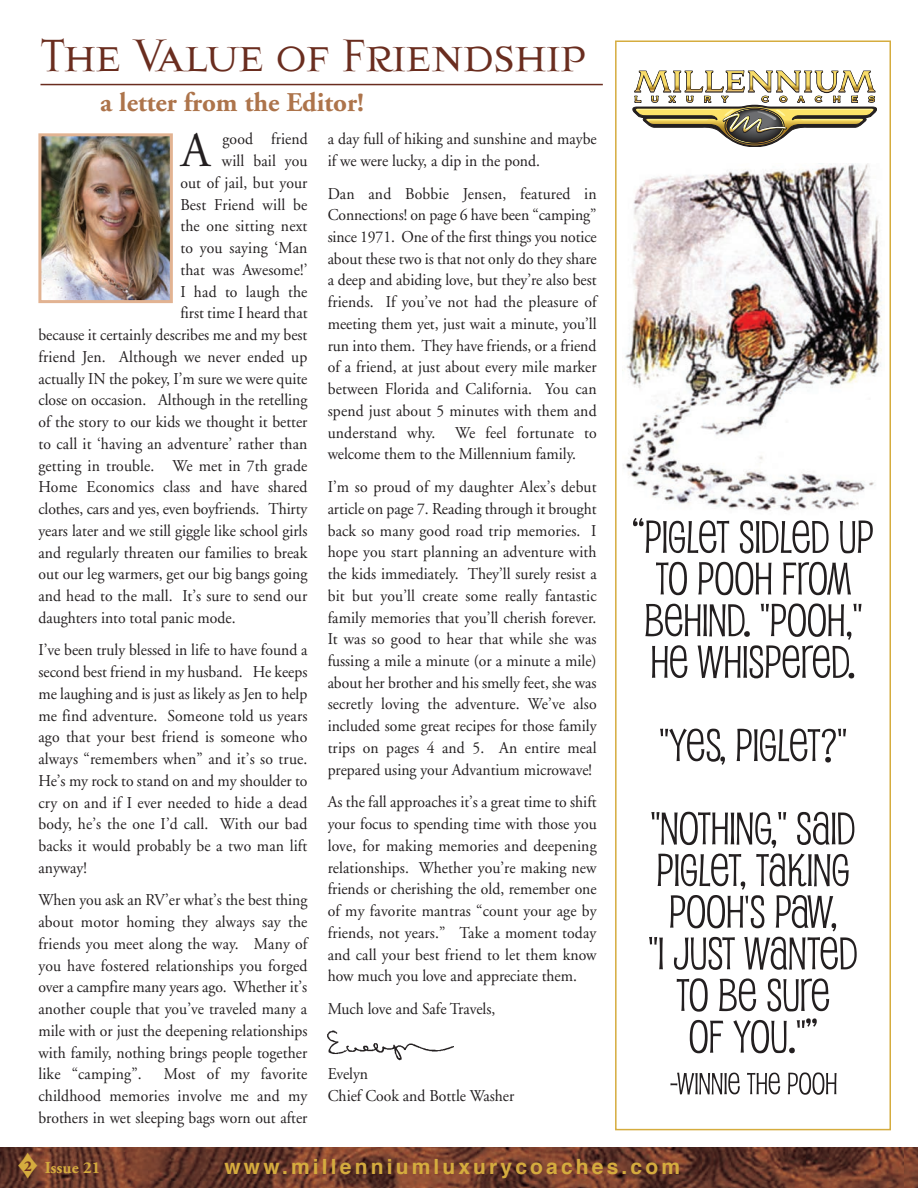
<style>
.page{position:relative;width:918px;height:1188px;background:#fff}
.page>*{position:absolute;margin:0;border:0;box-sizing:border-box;transform-origin:0 0}
.t1{font:49.5px "Kartago";letter-spacing:-.05em;color:#6a2d1f}
.t2{font:49.2px "Adobe Garamond";color:#231f20;scale:.95 1}
.t3{font:700 27px "Adobe Garamond";color:#ad744b}
.t4{font:700 21px "Helvetica";letter-spacing:.15em;color:#d5ac3e}
.t5{font:700 16.65px "Adobe Garamond";color:#d5ac3e}
.t6{font:16.5px/21.8px "Adobe Garamond";color:#231f20;text-align:justify;scale:.95 1}
.s1{font-size:15px;color:#6a2d1f}
</style>
<div class="page">
<div style="left:615px;top:40px;width:276px;height:1090px;border:2px solid #d5ac3e"></div>
<img style="left:0;top:1147px;width:904px;height:41px">
<hr style="left:40px;top:84px;width:563px;height:1px;background:#6a2d1f">
<svg style="left:633px;top:70px;width:244px;height:77px"></svg>
<img style="left:42px;top:137px;width:127px;height:162px">
<div style="left:38px;top:133px;width:135px;height:170px;border:3px solid #e2b392"></div>
<img style="left:327px;top:1030px;width:126px;height:31px">
<img style="left:623px;top:164px;width:259px;height:347px">
<svg style="left:670px;top:1072px;width:167px;height:23px"></svg>
<svg style="left:690px;top:1018px;width:127px;height:35px"></svg>
<svg style="left:677px;top:978px;width:152px;height:34px"></svg>
<svg style="left:649px;top:937px;width:208px;height:33px"></svg>
<svg style="left:651px;top:812px;width:203px;height:119px"></svg>
<svg style="left:660px;top:729px;width:186px;height:36px"></svg>
<svg style="left:645px;top:603px;width:216px;height:75px"></svg>
<svg style="left:656px;top:562px;width:195px;height:33px"></svg>
<svg style="left:633px;top:518px;width:240px;height:35px"></svg>
<img style="left:904px;top:1147px;width:14px;height:41px">
<svg style="left:19px;top:1153px;width:19px;height:26px"></svg>
<h1 class="t1" style="left:40px;top:27px;width:548px">The Value of Friendship</h1>
<h3 class="t3" style="left:100px;top:92px;width:265px">a letter from the Editor!</h3>
<h2 class="t2" style="left:181px;top:131px;width:32px">A</h2>
<p class="t6" style="left:222px;top:130px;width:91px">good friend</p>
<p class="t6" style="left:328px;top:130px;width:285px">a day full of hiking and sunshine and maybe if we were lucky, a dip in the pond.</p>
<p class="t6" style="left:328px;top:184px;width:285px">Dan and Bobbie Jensen, featured in Connections! on page 6 have been “camping” since 1971. One of the first things you notice about these two is that not only do they share a deep and abiding love, but they’re also best friends. If you’ve not had the pleasure of meeting them yet, just wait a minute, you’ll run into them. They have friends, or a friend of a friend, at just about every mile marker between Florida and California. You can spend just about 5 minutes with them and understand why. We feel fortunate to welcome them to the Millennium family.</p>
<p class="t6" style="left:328px;top:477px;width:285px">I’m so proud of my daughter Alex’s debut article on page 7. Reading through it brought back so many good road trip memories. I hope you start planning an adventure with the kids immediately. They’ll surely resist a bit but you’ll create some really fantastic family memories that you’ll cherish forever.<br>It was so good to hear that while she was fussing a mile a minute (or a minute a mile) about her brother and his smelly feet, she was secretly loving the adventure. We’ve also included some great recipes for those family trips on pages 4 and 5. An entire meal prepared using your Advantium microwave!</p>
<p class="t6" style="left:328px;top:793px;width:285px">As the fall approaches it’s a great time to shift your focus to spending time with those you love, for making memories and deepening relationships. Whether you’re making new friends or cherishing the old, remember one of my favorite mantras “count your age by friends, not years.” Take a moment today and call your best friend to let them know how much you love and appreciate them.</p>
<p class="t6" style="left:328px;top:999px;width:178px">Much love and Safe Travels,</p>
<p class="t6" style="left:222px;top:151px;width:92px">will bail you</p>
<p class="t6" style="left:180px;top:173px;width:135px">out of jail, but your</p>
<p class="t6" style="left:180px;top:195px;width:135px">Best Friend will be</p>
<p class="t6" style="left:180px;top:217px;width:135px">the one sitting next</p>
<p class="t6" style="left:180px;top:238px;width:135px">to you saying ‘Man</p>
<p class="t6" style="left:180px;top:260px;width:135px">that was Awesome!’</p>
<p class="t6" style="left:180px;top:282px;width:135px">I had to laugh the</p>
<p class="t6" style="left:180px;top:304px;width:135px">first time I heard that</p>
<p class="t6" style="left:38px;top:325px;width:285px">because it certainly describes me and my best</p>
<p class="t6" style="left:38px;top:347px;width:285px">friend Jen. Although we never ended up</p>
<p class="t6" style="left:38px;top:369px;width:285px">actually IN the pokey, I’m sure we were quite</p>
<p class="t6" style="left:38px;top:391px;width:285px">close on occasion. Although in the retelling</p>
<p class="t6" style="left:38px;top:412px;width:285px">of the story to our kids we thought it better</p>
<p class="t6" style="left:38px;top:434px;width:285px">to call it ‘having an adventure’ rather than</p>
<p class="t6" style="left:38px;top:456px;width:285px">getting in trouble. We met in 7th grade</p>
<p class="t6" style="left:38px;top:478px;width:285px">Home Economics class and have shared</p>
<p class="t6" style="left:38px;top:499px;width:285px">clothes, cars and yes, even boyfriends. Thirty</p>
<p class="t6" style="left:38px;top:521px;width:285px">years later and we still giggle like school girls</p>
<p class="t6" style="left:38px;top:543px;width:284px">and regularly threaten our families to break</p>
<p class="t6" style="left:38px;top:565px;width:285px">out our leg warmers, get our big bangs going</p>
<p class="t6" style="left:38px;top:586px;width:284px">and head to the mall. It’s sure to send our</p>
<p class="t6" style="left:38px;top:608px;width:209px">daughters into total panic mode.</p>
<p class="t6" style="left:38px;top:641px;width:285px">I’ve been truly blessed in life to have found a second best friend in my husband. He keeps me laughing and is just as likely as Jen to help me find adventure. Someone told us years ago that your best friend is someone who always “remembers when” and it’s so true.<br>He’s my rock to stand on and my shoulder to cry on and if I ever needed to hide a dead body, he’s the one I’d call. With our bad backs it would probably be a two man lift anyway!</p>
<p class="t6" style="left:38px;top:891px;width:285px">When you ask an RV’er what’s the best thing about motor homing they always say the friends you meet along the way. Many of you have fostered relationships you forged over a campfire many years ago. Whether it’s another couple that you’ve traveled many a mile with or just the deepening relationships with family, nothing brings people together like “camping”.</p>
<p class="t6" style="left:328px;top:1064px;width:198px">Evelyn<br>Chief Cook and Bottle Washer</p>
<p class="t6" style="left:38px;top:1065px;width:285px;text-indent:125px">Most of my favorite childhood memories involve me and my brothers in wet sleeping bags worn out after</p>
<p class="t5" style="left:24px;top:1161px;width:78px"><span class="s1">2</span> Issue 21</p>
<p class="t4" style="left:225px;top:1158px;width:457px">www.millenniumluxurycoaches.com</p>
</div>
